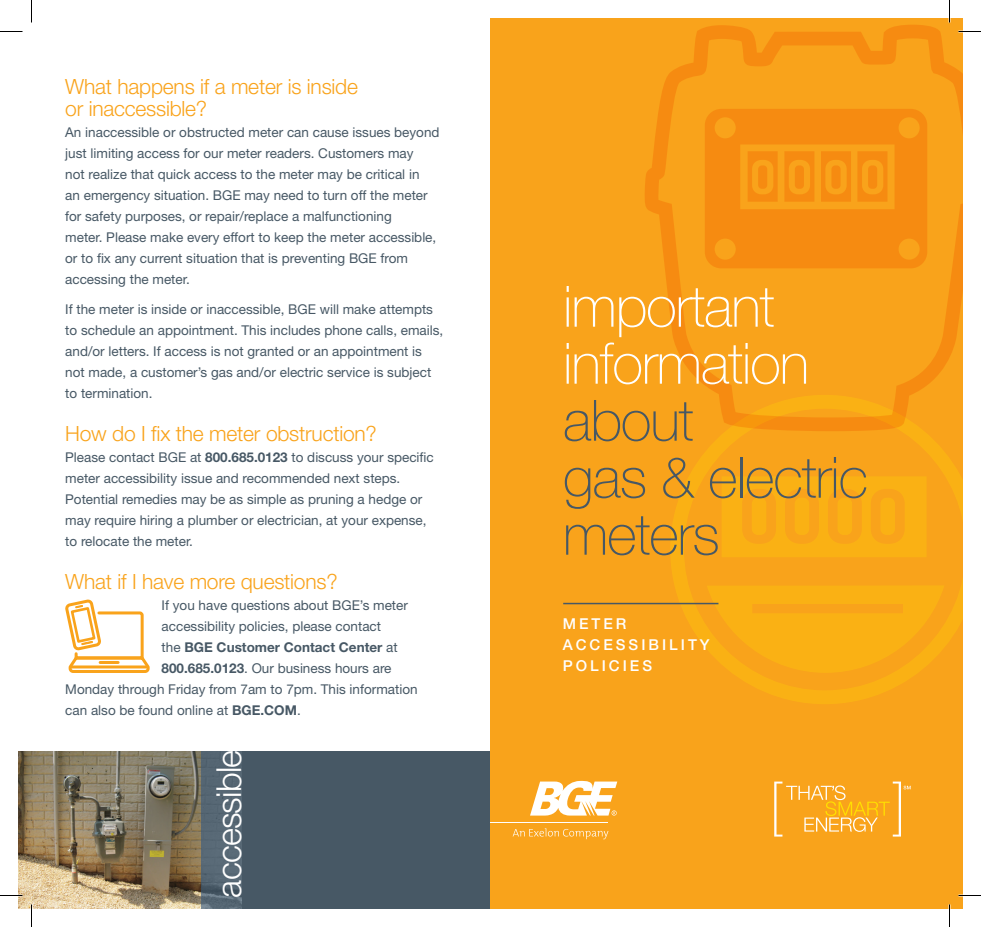
<style>
.page{position:relative;width:981px;height:927px;background:#fff}
.page>*{position:absolute;margin:0;border:0;box-sizing:border-box;transform-origin:0 0}
.t1{font:100 57px/57px "Helvetica Neue LT Std";letter-spacing:-.02em;color:#475865}
.t2{font:300 34.5px "Helvetica Neue LT Std";letter-spacing:-.025em;color:#fff}
.t3{font:300 21px/22.5px "Helvetica Neue LT Std";letter-spacing:-.01em;color:#f9a31b}
.t4{font:500 15px/21px "Helvetica Neue LT Std";letter-spacing:.2em;color:#fff}
.t5{font:13.5px/21px "Helvetica Neue LT Std";color:#475865}
.t6{font:700 13.5px "Helvetica Neue LT Std";color:#475865}
.s1{font-weight:700}
.s2{font-weight:400}
.s3{color:#fff}
</style>
<div class="page">
<div style="left:18px;top:752px;width:945px;height:157px;background:#475865"></div>
<img style="left:18px;top:752px;width:183px;height:157px">
<svg style="left:201px;top:752px;width:40px;height:157px;fill:#566774"></svg>
<svg style="left:65px;top:599px;width:85px;height:74px"></svg>
<div style="left:490px;top:18px;width:473px;height:891px;background:#f9a31b"></div>
<hr style="left:490px;top:822px;width:118px;height:1px;background:#fff">
<svg style="left:513px;top:828px;width:95px;height:11px"></svg>
<svg style="left:530px;top:781px;width:87px;height:35px"></svg>
<svg style="left:774px;top:782px;width:137px;height:55px"></svg>
<svg style="left:670px;top:431px;width:293px;height:273px"></svg>
<svg style="left:707px;top:585px;width:238px;height:88px"></svg>
<svg style="left:722px;top:476px;width:205px;height:81px"></svg>
<div style="left:880px;top:498px;width:15px;height:37px;background:#fab114;border-radius:6px"></div>
<svg style="left:645px;top:25px;width:318px;height:406px"></svg>
<hr style="left:563px;top:603px;width:155px;height:1px;background:#475865">
<svg style="left:0;top:31px;width:22px;height:1px"></svg>
<svg style="left:958px;top:31px;width:23px;height:1px"></svg>
<svg style="left:0;top:895px;width:22px;height:1px"></svg>
<svg style="left:958px;top:895px;width:23px;height:1px"></svg>
<svg style="left:31px;top:0;width:1px;height:22px"></svg>
<svg style="left:31px;top:904px;width:1px;height:23px"></svg>
<svg style="left:949px;top:0;width:1px;height:22px"></svg>
<svg style="left:949px;top:904px;width:1px;height:23px"></svg>
<p class="t3" style="left:65px;top:75px;width:294px">What happens if a meter is inside or inaccessible?</p>
<p class="t5" style="left:65px;top:122px;width:376px">An inaccessible or obstructed meter can cause issues beyond just limiting access for our meter readers. Customers may<br>not realize that quick access to the meter may be critical in<br>an emergency situation. BGE may need to turn off the meter for safety purposes, or repair/replace a malfunctioning<br>meter. Please make every effort to keep the meter accessible, or to fix any current situation that is preventing BGE from accessing the meter.</p>
<p class="t5" style="left:65px;top:299px;width:380px">If the meter is inside or inaccessible, BGE will make attempts to schedule an appointment. This includes phone calls, emails, and/or letters. If access is not granted or an appointment is not made, a customer’s gas and/or electric service is subject to termination.</p>
<p class="t3" style="left:65px;top:422px;width:313px">How do I fix the meter obstruction?</p>
<p class="t5" style="left:65px;top:446px;width:370px">Please contact BGE at <span class="s1">800.685.0123</span> to discuss your specific meter accessibility issue and recommended next steps.<br>Potential remedies may be as simple as pruning a hedge or may require hiring a plumber or electrician, at your expense, to relocate the meter.</p>
<p class="t3" style="left:65px;top:569px;width:274px">What if I have more questions?</p>
<p class="t5" style="left:162px;top:594px;width:248px">If you have questions about BGE’s meter</p>
<p class="t5" style="left:162px;top:615px;width:221px">accessibility policies, please contact</p>
<p class="t6" style="left:162px;top:638px;width:238px"><span class="s2">the</span> BGE Customer Contact Center <span class="s2">at</span></p>
<p class="t5" style="left:162px;top:657px;width:231px"><span class="s1">800.685.0123</span>. Our business hours are</p>
<p class="t5" style="left:65px;top:678px;width:354px">Monday through Friday from 7am to 7pm. This information</p>
<p class="t5" style="left:65px;top:699px;width:237px">can also be found online at <span class="s1">BGE.COM</span>.</p>
<p class="t2" style="left:208px;top:898px;width:149px;rotate:-90deg">accessible</p>
<p class="t1" style="left:563px;top:278px;width:307px"><span class="s3">important information </span>about<br>gas &amp; electric meters</p>
<p class="t4" style="left:563px;top:613px;width:148px">METER<br>ACCESSIBILITY<br>POLICIES</p>
</div>
